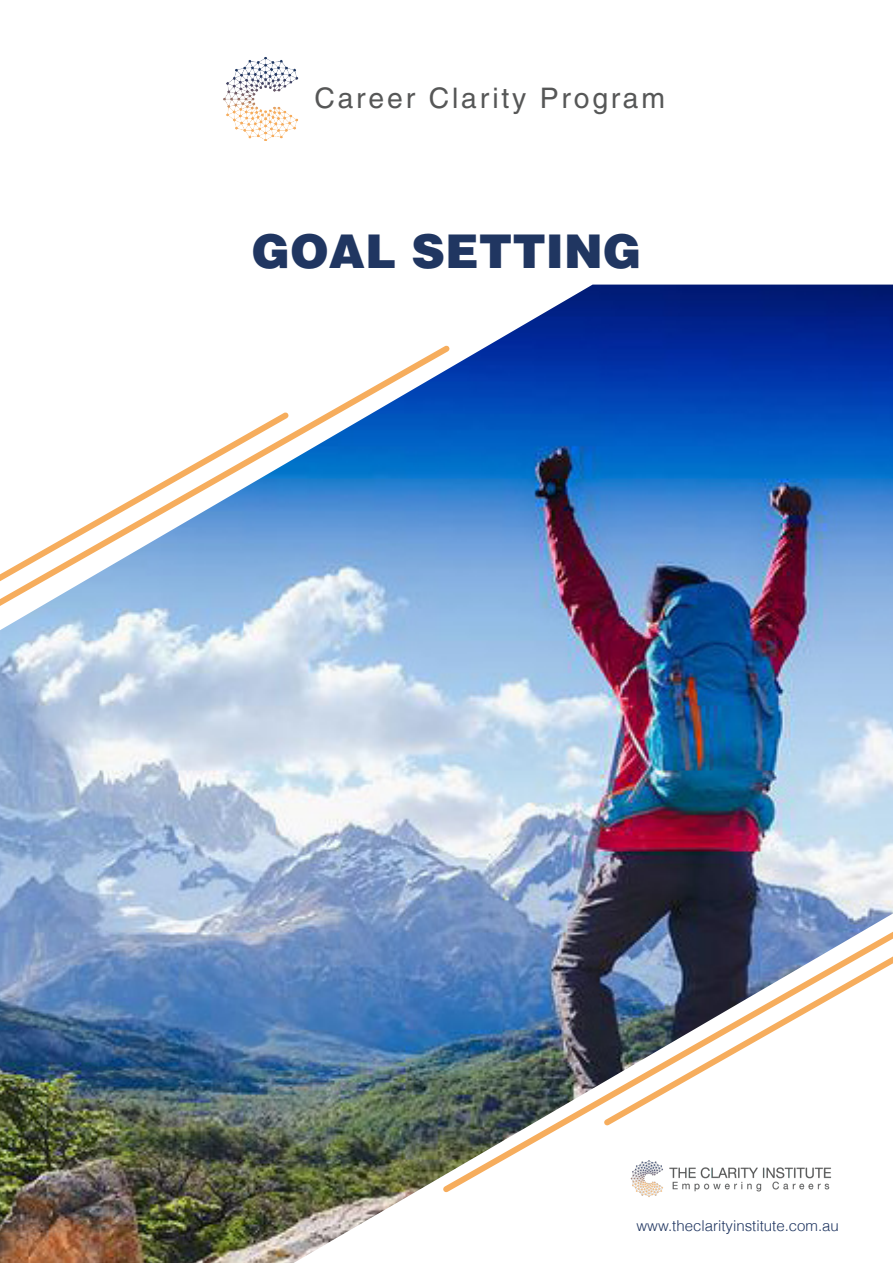
<style>
.page{position:relative;width:893px;height:1263px;background:#fff}
.page>*{position:absolute;margin:0;border:0;box-sizing:border-box;transform-origin:0 0}
.t1{font:900 46.5px "Helvetica";color:#203661}
.t2{font:28.35px "Helvetica";letter-spacing:.1em;color:#565757}
.t3{font:300 15px "Helvetica";color:#203661}
</style>
<div class="page">
<img style="left:0;top:285px;width:893px;height:978px">
<img style="left:223px;top:57px;width:76px;height:84px">
<img style="left:627px;top:1197px;width:212px;height:2px">
<svg style="left:0;top:340px;width:455px;height:370px"></svg>
<img style="left:599px;top:761px;width:294px;height:67px">
<svg style="left:0;top:407px;width:294px;height:370px"></svg>
<img style="left:438px;top:828px;width:455px;height:369px">
<p class="t2" style="left:314px;top:82px;width:352px">Career Clarity Program</p>
<p class="t1" style="left:251px;top:221px;width:391px">GOAL SETTING</p>
<p class="t3" style="left:636px;top:1214px;width:204px">www.theclarityinstitute.com.au</p>
</div>
